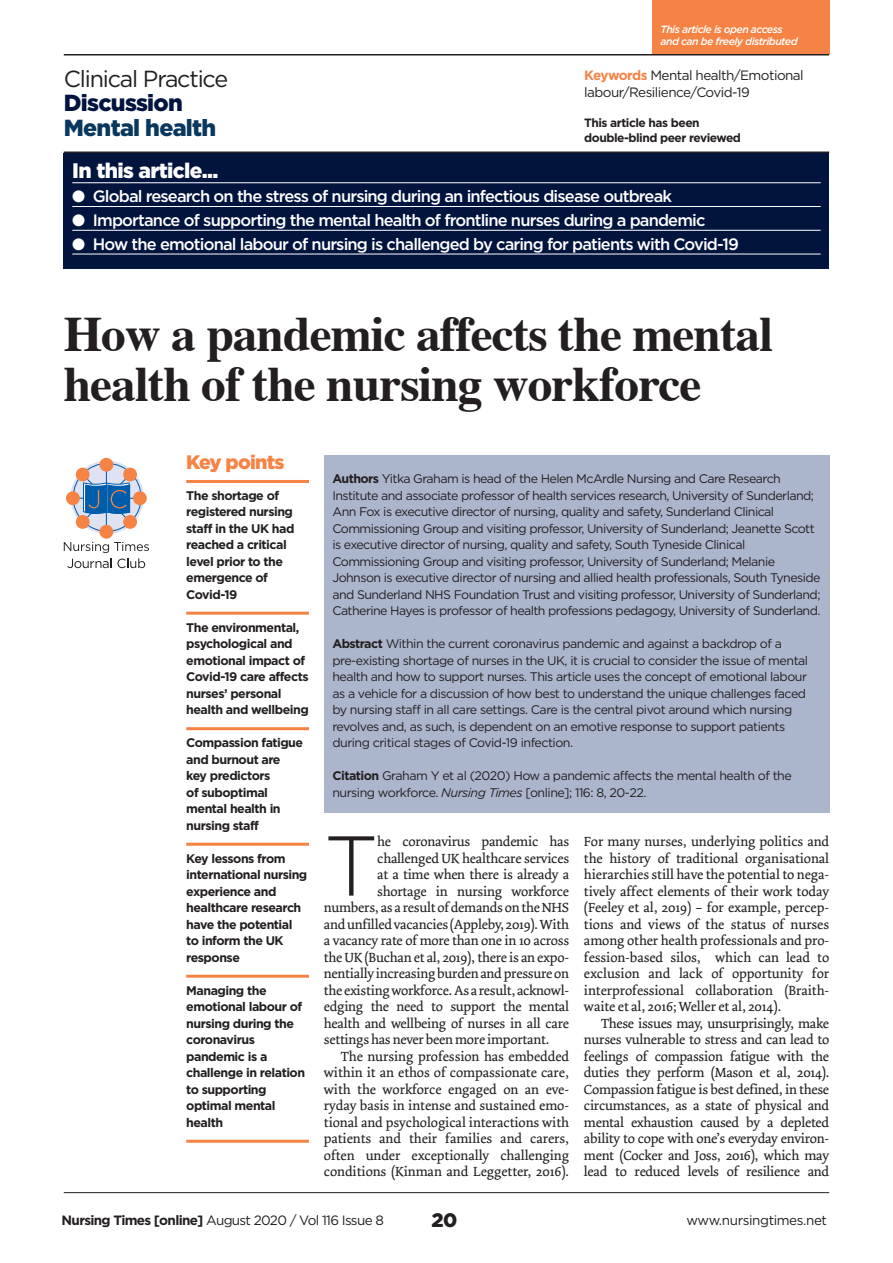
<style>
.page{position:relative;width:893px;height:1263px;background:#fff}
.page>*{position:absolute;margin:0;border:0;box-sizing:border-box;transform-origin:0 0}
.t1{font:300 84.6px "Gotham";color:#231f20}
.t2{font:700 49.5px/49.5px "Times";letter-spacing:-.02em;color:#231f20}
.t3{font:23.25px "Gotham";letter-spacing:-.05em;color:#231f20}
.t4{font:900 23.25px "Gotham";letter-spacing:-.03em;color:#09375e}
.t5{font:900 23.25px "Gotham";letter-spacing:-.03em;color:#00143e}
.t6{font:900 21px "Gotham";letter-spacing:-.03em;color:#fff}
.t7{font:900 19.5px "Gotham";letter-spacing:-.04em;color:#f58345}
.t8{font:900 19.5px "Gotham";color:#231f20}
.t9{font:500 16.5px "Gotham";letter-spacing:-.05em;color:#fff}
.t10{font:13.95px/16.5px "Dolly";letter-spacing:-.015em;color:#231f20;text-align:justify}
.t11{font:13.5px/16.5px "Gotham";letter-spacing:-.04em;color:#231f20}
.t12{font:12.45px/16.5px "Gotham";letter-spacing:-.045em;color:#231f20}
.t13{font:700 12.45px/16.5px "Gotham";letter-spacing:-.04em;color:#231f20}
.t14{font:700 12px/14.2px "Gotham";letter-spacing:-.04em;color:#231f20}
.t15{font:italic 500 10.5px/12.8px "Gotham";letter-spacing:-.05em;color:#fff}
.s1{font-weight:700;color:#f58345}
.s2{font-weight:700}
.s3{font-style:italic}
</style>
<div class="page">
<hr style="left:64px;top:152px;width:765px;height:1px;background:#231f20">
<hr style="left:64px;top:54px;width:765px;height:2px;background:#231f20">
<hr style="left:64px;top:1192px;width:765px;height:1px;background:#231f20">
<div style="left:652px;top:0;width:177px;height:54px;background:#f58345"></div>
<hr style="left:186px;top:480px;width:123px;height:3px;background:#f58345">
<hr style="left:186px;top:612px;width:123px;height:3px;background:#f58345">
<hr style="left:186px;top:727px;width:123px;height:3px;background:#f58345">
<hr style="left:186px;top:843px;width:123px;height:3px;background:#f58345">
<hr style="left:186px;top:975px;width:123px;height:3px;background:#f58345">
<hr style="left:186px;top:1140px;width:123px;height:3px;background:#f58345">
<div style="left:324px;top:456px;width:505px;height:357px;background:#abb6cc"></div>
<div style="left:64px;top:153px;width:765px;height:115px;background:#00143e"></div>
<hr style="left:72px;top:182px;width:749px;height:1px;background:#fff">
<hr style="left:72px;top:206px;width:749px;height:1px;background:#fff">
<hr style="left:72px;top:230px;width:749px;height:1px;background:#fff">
<hr style="left:72px;top:254px;width:749px;height:1px;background:#fff">
<div style="left:99px;top:458px;width:14px;height:14px;background:#f58345;border-radius:50%"></div>
<div style="left:99px;top:525px;width:14px;height:14px;background:#f58345;border-radius:50%"></div>
<div style="left:66px;top:491px;width:14px;height:14px;background:#f58345;border-radius:50%"></div>
<div style="left:133px;top:491px;width:14px;height:14px;background:#f58345;border-radius:50%"></div>
<svg style="left:73px;top:463px;width:69px;height:69px"></svg>
<svg style="left:64px;top:542px;width:85px;height:26px"></svg>
<h3 class="t3" style="left:64px;top:64px;width:166px">Clinical Practice</h3>
<h3 class="t5" style="left:64px;top:87px;width:121px">Discussion</h3>
<h3 class="t4" style="left:64px;top:112px;width:154px">Mental health</h3>
<p class="t15" style="left:660px;top:23px;width:139px">This article is open access and can be freely distributed</p>
<p class="t11" style="left:584px;top:67px;width:221px"><span class="s1">Keywords</span> Mental health/Emotional labour/Resilience/Covid-19</p>
<p class="t14" style="left:584px;top:116px;width:158px">This article has been double-blind peer reviewed</p>
<h3 class="t6" style="left:72px;top:156px;width:148px">In this article...</h3>
<p class="t9" style="left:72px;top:185px;width:601px">● Global research on the stress of nursing during an infectious disease outbreak</p>
<p class="t9" style="left:72px;top:209px;width:635px">● Importance of supporting the mental health of frontline nurses during a pandemic</p>
<p class="t9" style="left:72px;top:233px;width:668px">● How the emotional labour of nursing is challenged by caring for patients with Covid-19</p>
<h2 class="t2" style="left:64px;top:304px;width:711px">How a pandemic affects the mental health of the nursing workforce</h2>
<h3 class="t7" style="left:186px;top:449px;width:100px">Key points</h3>
<p class="t13" style="left:186px;top:487px;width:110px">The shortage of registered nursing staff in the UK had reached a critical level prior to the emergence of<br>Covid-19</p>
<p class="t13" style="left:186px;top:619px;width:124px">The environmental, psychological and emotional impact of<br>Covid-19 care affects nurses’ personal health and wellbeing</p>
<p class="t13" style="left:186px;top:734px;width:118px">Compassion fatigue and burnout are key predictors<br>of suboptimal mental health in nursing staff</p>
<p class="t13" style="left:186px;top:850px;width:123px">Key lessons from international nursing experience and healthcare research have the potential to inform the UK response</p>
<p class="t13" style="left:186px;top:982px;width:120px">Managing the emotional labour of nursing during the coronavirus pandemic is a challenge in relation to supporting optimal mental health</p>
<p class="t12" style="left:332px;top:470px;width:490px"><span class="s2">Authors</span> Yitka Graham is head of the Helen McArdle Nursing and Care Research Institute and associate professor of health services research, University of Sunderland; Ann Fox is executive director of nursing, quality and safety, Sunderland Clinical Commissioning Group and visiting professor, University of Sunderland; Jeanette Scott is executive director of nursing, quality and safety, South Tyneside Clinical Commissioning Group and visiting professor, University of Sunderland; Melanie Johnson is executive director of nursing and allied health professionals, South Tyneside and Sunderland NHS Foundation Trust and visiting professor, University of Sunderland; Catherine Hayes is professor of health professions pedagogy, University of Sunderland.</p>
<p class="t12" style="left:332px;top:635px;width:477px"><span class="s2">Abstract</span> Within the current coronavirus pandemic and against a backdrop of a pre-existing shortage of nurses in the UK, it is crucial to consider the issue of mental health and how to support nurses. This article uses the concept of emotional labour as a vehicle for a discussion of how best to understand the unique challenges faced by nursing staff in all care settings. Care is the central pivot around which nursing revolves and, as such, is dependent on an emotive response to support patients during critical stages of Covid-19 infection.</p>
<p class="t12" style="left:332px;top:767px;width:461px"><span class="s2">Citation</span> Graham Y et al (2020) How a pandemic affects the mental health of the nursing workforce. <span class="s3">Nursing Times</span> [online]; 116: 8, 20-22.</p>
<h1 class="t1" style="left:324px;top:812px;width:56px">T</h1>
<p class="t10" style="left:377px;top:833px;width:193px">he coronavirus pandemic has</p>
<p class="t10" style="left:377px;top:850px;width:193px">challenged UK healthcare services</p>
<p class="t10" style="left:377px;top:866px;width:193px">at a time when there is already a</p>
<p class="t10" style="left:377px;top:883px;width:193px">shortage in nursing workforce</p>
<p class="t10" style="left:324px;top:899px;width:247px">numbers, as a result of demands on the NHS</p>
<p class="t10" style="left:324px;top:916px;width:247px">and unfilled vacancies (Appleby, 2019). With</p>
<p class="t10" style="left:324px;top:932px;width:247px">a vacancy rate of more than one in 10 across</p>
<p class="t10" style="left:324px;top:949px;width:247px">the UK (Buchan et al, 2019), there is an expo-</p>
<p class="t10" style="left:324px;top:965px;width:247px">nentially increasing burden and pressure on</p>
<p class="t10" style="left:324px;top:982px;width:247px">the existing workforce. As a result, acknowl-</p>
<p class="t10" style="left:324px;top:998px;width:247px">edging the need to support the mental</p>
<p class="t10" style="left:324px;top:1015px;width:247px">health and wellbeing of nurses in all care</p>
<p class="t10" style="left:324px;top:1031px;width:227px">settings has never been more important.</p>
<p class="t10" style="left:341px;top:1048px;width:230px">The nursing profession has embedded</p>
<p class="t10" style="left:324px;top:1064px;width:247px">within it an ethos of compassionate care,</p>
<p class="t10" style="left:324px;top:1081px;width:247px">with the workforce engaged on an eve-</p>
<p class="t10" style="left:324px;top:1097px;width:247px">ryday basis in intense and sustained emo-</p>
<p class="t10" style="left:324px;top:1114px;width:247px">tional and psychological interactions with</p>
<p class="t10" style="left:324px;top:1130px;width:247px">patients and their families and carers,</p>
<p class="t10" style="left:324px;top:1147px;width:247px">often under exceptionally challenging</p>
<p class="t10" style="left:324px;top:1163px;width:247px">conditions (Kinman and Leggetter, 2016).</p>
<p class="t10" style="left:584px;top:833px;width:247px">For many nurses, underlying politics and the history of traditional organisational hierarchies still have the potential to nega&shy;tively affect elements of their work today (Feeley et al, 2019) – for example, percep&shy;tions and views of the status of nurses among other health professionals and pro&shy;fession-based silos, which can lead to exclusion and lack of opportunity for interprofessional collaboration (Braith&shy;waite et al, 2016; Weller et al, 2014).</p>
<p class="t10" style="left:584px;top:1015px;width:247px;text-indent:17px">These issues may, unsurprisingly, make nurses vulnerable to stress and can lead to feelings of compassion fatigue with the duties they perform (Mason et al, 2014).<br>Compassion fatigue is best defined, in these circumstances, as a state of physical and mental exhaustion caused by a depleted ability to cope with one’s everyday environ&shy;ment (Cocker and Joss, 2016), which may lead to reduced levels of resilience and</p>
<p class="t11" style="left:62px;top:1212px;width:324px"><span class="s2">Nursing Times [online]</span> August 2020 / Vol 116 Issue 8</p>
<h3 class="t8" style="left:431px;top:1207px;width:27px">20</h3>
<p class="t11" style="left:686px;top:1212px;width:142px">www.nursingtimes.net</p>
</div>
